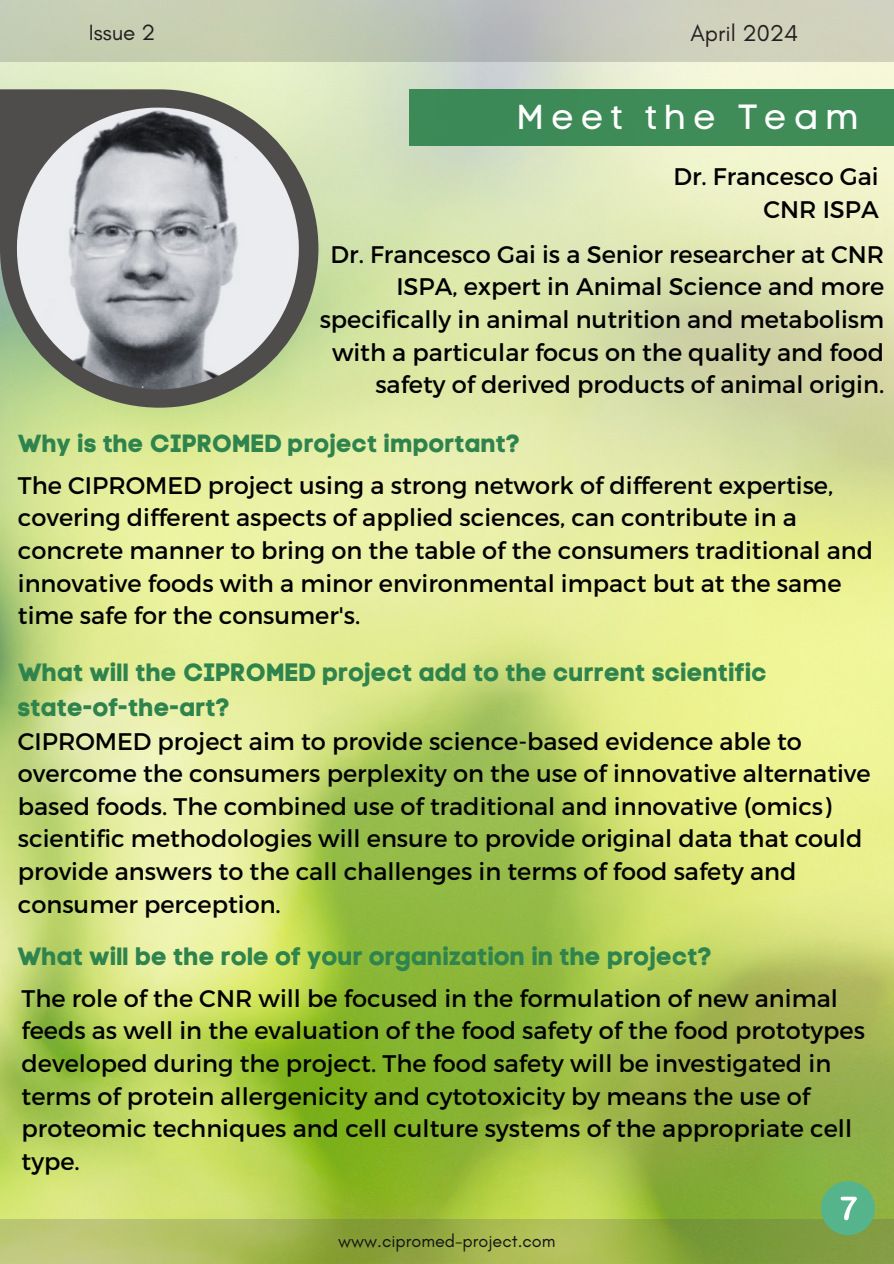
<style>
.page{position:relative;width:894px;height:1264px;background:#fff}
.page>*{position:absolute;margin:0;border:0;box-sizing:border-box;transform-origin:0 0}
.t1{font:34.65px "Code Pro Normal LC";letter-spacing:.2em;color:#fff}
.t2{font:24.9px/34.8px "Code Pro Bold LC";color:#2f834d}
.t3{font:24.75px "Code Pro Bold LC";color:#2f834d}
.t4{font:24px/32.7px "Montserrat";color:#000}
.t5{font:23.4px "Glacial Indifference";color:#231f20}
.t6{font:22.5px "Glacial Indifference";color:#231f20}
.t7{font:18px "Glacial Indifference";color:#000}
</style>
<div class="page">
<img style="left:0;top:62px;width:893px;height:1157px">
<svg style="left:0;top:0;width:893px;height:62px"></svg>
<svg style="left:0;top:1219px;width:893px;height:44px"></svg>
<div style="left:409px;top:89px;width:484px;height:57px;background:#3e8c57"></div>
<svg style="left:0;top:89px;width:318px;height:318px"></svg>
<img style="left:17px;top:108px;width:282px;height:281px">
<div style="left:820px;top:1181px;width:54px;height:54px;background:#56b48c;border-radius:50%"></div>
<svg style="left:840px;top:1196px;width:16px;height:24px"></svg>
<p class="t6" style="left:89px;top:18px;width:68px">Issue 2</p>
<p class="t5" style="left:690px;top:19px;width:109px">April 2024</p>
<h1 class="t1" style="left:516px;top:96px;width:344px">Meet the Team</h1>
<p class="t4" style="left:673px;top:159px;width:207px;text-align:right">Dr. Francesco Gai<br>CNR ISPA</p>
<p class="t4" style="left:319px;top:237px;width:566px;text-align:right">Dr. Francesco Gai is a Senior researcher at CNR ISPA, expert in Animal Science and more specifically in animal nutrition and metabolism with a particular focus on the quality and food safety of derived products of animal origin.</p>
<p class="t3" style="left:18px;top:429px;width:504px">Why is the CIPROMED project important?</p>
<p class="t4" style="left:18px;top:467px;width:856px">The CIPROMED project using a strong network of different expertise, covering different aspects of applied sciences, can contribute in a concrete manner to bring on the table of the consumers traditional and innovative foods with a minor environmental impact but at the same time safe for the consumer's.</p>
<p class="t2" style="left:18px;top:655px;width:750px">What will the CIPROMED project add to the current scientific state-of-the-art?</p>
<p class="t4" style="left:18px;top:723px;width:854px">CIPROMED project aim to provide science-based evidence able to overcome the consumers perplexity on the use of innovative alternative based foods. The combined use of traditional and innovative (omics) scientific methodologies will ensure to provide original data that could provide answers to the call challenges in terms of food safety and consumer perception.</p>
<p class="t2" style="left:18px;top:939px;width:696px">What will be the role of your organization in the project?</p>
<p class="t4" style="left:22px;top:980px;width:844px">The role of the CNR will be focused in the formulation of new animal feeds as well in the evaluation of the food safety of the food prototypes developed during the project. The food safety will be investigated in terms of protein allergenicity and cytotoxicity by means the use of proteomic techniques and cell culture systems of the appropriate cell type.</p>
<p class="t7" style="left:338px;top:1229px;width:219px">www.cipromed-project.com</p>
</div>
